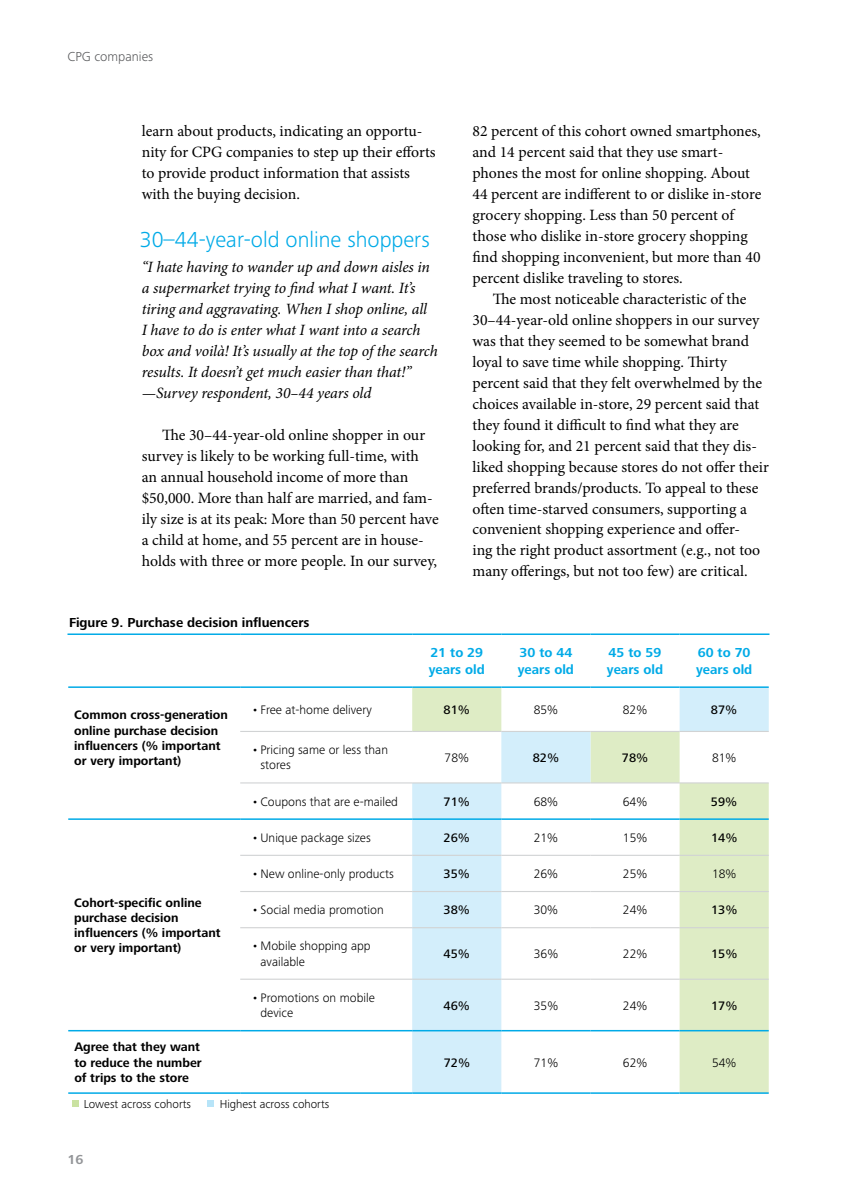
<style>
.page{position:relative;width:864px;height:1188px;background:#fff}
.page>*{position:absolute;margin:0;border:0;box-sizing:border-box;transform-origin:0 0}
.t1{font:300 22.5px "Frutiger Next Pro";color:#00aae7}
.t2{font:15.75px/21px "Minion Pro";letter-spacing:-.005em;color:#000}
.t3{font:italic 15.75px/21px "Minion Pro";letter-spacing:-.01em;color:#000}
.t4{font:700 13.5px/16.2px "Frutiger Next Pro";color:#00aae7}
.t5{font:700 13.5px "Frutiger Next Pro";color:#000}
.t6{font:300 13.5px "Frutiger Next Pro";color:#58595b}
.t7{font:700 13.5px "Frutiger Next Pro";color:#939598}
.t8{font:300 12.75px/15.3px "Frutiger Next Pro";color:#000}
.t9{font:700 12.75px/15.3px "Frutiger Next Pro";color:#000}
.t10{font:500 12.75px "Frutiger Next Pro";color:#000}
.t11{font:300 12px "Frutiger Next Pro";color:#000}
</style>
<div class="page">
<svg style="left:412px;top:688px;width:357px;height:404px"></svg>
<hr style="left:68px;top:633px;width:172px;height:2px;background:#00aae7">
<hr style="left:240px;top:633px;width:172px;height:2px;background:#00aae7">
<hr style="left:412px;top:633px;width:89px;height:2px;background:#00aae7">
<hr style="left:501px;top:633px;width:89px;height:2px;background:#00aae7">
<hr style="left:590px;top:633px;width:90px;height:2px;background:#00aae7">
<hr style="left:680px;top:633px;width:89px;height:2px;background:#00aae7">
<hr style="left:68px;top:686px;width:172px;height:2px;background:#00aae7">
<hr style="left:240px;top:686px;width:172px;height:2px;background:#00aae7">
<hr style="left:68px;top:1092px;width:172px;height:2px;background:#00aae7">
<hr style="left:412px;top:686px;width:89px;height:2px;background:#00aae7">
<hr style="left:501px;top:686px;width:89px;height:2px;background:#00aae7">
<hr style="left:590px;top:686px;width:90px;height:2px;background:#00aae7">
<hr style="left:680px;top:686px;width:89px;height:2px;background:#00aae7">
<hr style="left:412px;top:731px;width:89px;height:1px;background:#d1d3d4">
<hr style="left:501px;top:731px;width:89px;height:1px;background:#d1d3d4">
<hr style="left:590px;top:731px;width:90px;height:1px;background:#d1d3d4">
<hr style="left:680px;top:731px;width:89px;height:1px;background:#d1d3d4">
<hr style="left:412px;top:782px;width:89px;height:2px;background:#d1d3d4">
<hr style="left:501px;top:782px;width:89px;height:2px;background:#d1d3d4">
<hr style="left:590px;top:782px;width:90px;height:2px;background:#d1d3d4">
<hr style="left:680px;top:782px;width:89px;height:2px;background:#d1d3d4">
<hr style="left:240px;top:1092px;width:172px;height:2px;background:#00aae7">
<hr style="left:412px;top:1092px;width:89px;height:2px;background:#00aae7">
<hr style="left:501px;top:1092px;width:89px;height:2px;background:#00aae7">
<hr style="left:590px;top:1092px;width:90px;height:2px;background:#00aae7">
<hr style="left:680px;top:1092px;width:89px;height:2px;background:#00aae7">
<hr style="left:240px;top:731px;width:172px;height:1px;background:#d1d3d4">
<hr style="left:240px;top:782px;width:172px;height:2px;background:#d1d3d4">
<hr style="left:240px;top:855px;width:172px;height:1px;background:#d1d3d4">
<hr style="left:412px;top:855px;width:89px;height:1px;background:#d1d3d4">
<hr style="left:501px;top:855px;width:89px;height:1px;background:#d1d3d4">
<hr style="left:590px;top:855px;width:90px;height:1px;background:#d1d3d4">
<hr style="left:680px;top:855px;width:89px;height:1px;background:#d1d3d4">
<hr style="left:240px;top:891px;width:172px;height:1px;background:#d1d3d4">
<hr style="left:412px;top:891px;width:89px;height:1px;background:#d1d3d4">
<hr style="left:501px;top:891px;width:89px;height:1px;background:#d1d3d4">
<hr style="left:590px;top:891px;width:90px;height:1px;background:#d1d3d4">
<hr style="left:680px;top:891px;width:89px;height:1px;background:#d1d3d4">
<hr style="left:240px;top:927px;width:172px;height:1px;background:#d1d3d4">
<hr style="left:412px;top:927px;width:89px;height:1px;background:#d1d3d4">
<hr style="left:501px;top:927px;width:89px;height:1px;background:#d1d3d4">
<hr style="left:590px;top:927px;width:90px;height:1px;background:#d1d3d4">
<hr style="left:680px;top:927px;width:89px;height:1px;background:#d1d3d4">
<hr style="left:240px;top:979px;width:172px;height:1px;background:#d1d3d4">
<hr style="left:412px;top:979px;width:89px;height:1px;background:#d1d3d4">
<hr style="left:501px;top:979px;width:89px;height:1px;background:#d1d3d4">
<hr style="left:590px;top:979px;width:90px;height:1px;background:#d1d3d4">
<hr style="left:680px;top:979px;width:89px;height:1px;background:#d1d3d4">
<hr style="left:240px;top:1030px;width:172px;height:1px;background:#00aae7">
<hr style="left:412px;top:1030px;width:89px;height:1px;background:#00aae7">
<hr style="left:501px;top:1030px;width:89px;height:1px;background:#00aae7">
<hr style="left:590px;top:1030px;width:90px;height:1px;background:#00aae7">
<hr style="left:680px;top:1030px;width:89px;height:1px;background:#00aae7">
<hr style="left:240px;top:818px;width:172px;height:2px;background:#00aae7">
<hr style="left:412px;top:818px;width:89px;height:2px;background:#00aae7">
<hr style="left:501px;top:818px;width:89px;height:2px;background:#00aae7">
<hr style="left:590px;top:818px;width:90px;height:2px;background:#00aae7">
<hr style="left:680px;top:818px;width:89px;height:2px;background:#00aae7">
<hr style="left:68px;top:818px;width:172px;height:2px;background:#00aae7">
<hr style="left:68px;top:1030px;width:172px;height:1px;background:#00aae7">
<div style="left:207px;top:1101px;width:7px;height:6px;background:#b7e4f8"></div>
<svg style="left:72px;top:1101px;width:6px;height:6px"></svg>
<p class="t6" style="left:68px;top:49px;width:87px">CPG companies</p>
<p class="t2" style="left:142px;top:120px;width:296px">learn about products, indicating an opportu&shy;nity for CPG companies to step up their efforts to provide product information that assists with the buying decision.</p>
<h1 class="t1" style="left:140px;top:226px;width:291px">30–44-year-old online shoppers</h1>
<p class="t3" style="left:142px;top:257px;width:298px">“I hate having to wander up and down aisles in a supermarket trying to find what I want. It’s tiring and aggravating. When I shop online, all<br>I have to do is enter what I want into a search box and voilà! It’s usually at the top of the search results. It doesn’t get much easier than that!” —Survey respondent, 30–44 years old</p>
<p class="t2" style="left:142px;top:425px;width:299px;text-indent:20px">The 30–44-year-old online shopper in our survey is likely to be working full-time, with<br>an annual household income of more than $50,000. More than half are married, and fam&shy;ily size is at its peak: More than 50 percent have a child at home, and 55 percent are in house&shy;holds with three or more people. In our survey,</p>
<p class="t5" style="left:69px;top:615px;width:242px">Figure 9. Purchase decision influencers</p>
<p class="t2" style="left:472px;top:120px;width:290px">82 percent of this cohort owned smartphones, and 14 percent said that they use smart&shy;phones the most for online shopping. About 44 percent are indifferent to or dislike in-store grocery shopping. Less than 50 percent of those who dislike in-store grocery shopping find shopping inconvenient, but more than 40 percent dislike traveling to stores.</p>
<p class="t2" style="left:472px;top:288px;width:298px;text-indent:20px">The most noticeable characteristic of the 30–44-year-old online shoppers in our survey was that they seemed to be somewhat brand loyal to save time while shopping. Thirty percent said that they felt overwhelmed by the choices available in-store, 29 percent said that they found it difficult to find what they are looking for, and 21 percent said that they dis&shy;liked shopping because stores do not offer their preferred brands/products. To appeal to these often time-starved consumers, supporting a convenient shopping experience and offer-<br>ing the right product assortment (e.g., not too many offerings, but not too few) are critical.</p>
<p class="t4" style="left:429px;top:645px;width:58px">21 to 29 years old</p>
<p class="t4" style="left:518px;top:645px;width:58px">30 to 44 years old</p>
<p class="t4" style="left:607px;top:645px;width:58px">45 to 59 years old</p>
<p class="t4" style="left:696px;top:645px;width:58px">60 to 70 years old</p>
<p class="t9" style="left:74px;top:707px;width:155px">Common cross-generation online purchase decision influencers (% important or very important)</p>
<p class="t8" style="left:252px;top:702px;width:121px">• Free at-home delivery</p>
<p class="t10" style="left:444px;top:702px;width:28px">81%</p>
<p class="t8" style="left:534px;top:702px;width:26px">85%</p>
<p class="t8" style="left:623px;top:702px;width:26px">82%</p>
<p class="t10" style="left:711px;top:702px;width:28px">87%</p>
<p class="t8" style="left:261px;top:742px;width:129px;text-indent:-9px">• Pricing same or less than stores</p>
<p class="t8" style="left:445px;top:750px;width:26px">78%</p>
<p class="t10" style="left:533px;top:750px;width:28px">82%</p>
<p class="t10" style="left:622px;top:750px;width:28px">78%</p>
<p class="t8" style="left:712px;top:750px;width:26px">81%</p>
<p class="t8" style="left:252px;top:794px;width:148px">• Coupons that are e-mailed</p>
<p class="t10" style="left:444px;top:794px;width:28px">71%</p>
<p class="t8" style="left:534px;top:794px;width:26px">68%</p>
<p class="t8" style="left:623px;top:794px;width:26px">64%</p>
<p class="t10" style="left:711px;top:794px;width:28px">59%</p>
<p class="t9" style="left:74px;top:895px;width:148px">Cohort-specific online purchase decision influencers (% important or very important)</p>
<p class="t9" style="left:74px;top:1039px;width:129px">Agree that they want to reduce the number of trips to the store</p>
<p class="t8" style="left:252px;top:830px;width:120px">•Unique package sizes</p>
<p class="t10" style="left:444px;top:830px;width:28px">26%</p>
<p class="t8" style="left:534px;top:830px;width:26px">21%</p>
<p class="t8" style="left:623px;top:830px;width:26px">15%</p>
<p class="t10" style="left:711px;top:830px;width:28px">14%</p>
<p class="t8" style="left:252px;top:866px;width:143px">•New online-only products</p>
<p class="t10" style="left:444px;top:866px;width:28px">35%</p>
<p class="t8" style="left:534px;top:866px;width:26px">26%</p>
<p class="t8" style="left:623px;top:866px;width:26px">25%</p>
<p class="t8" style="left:712px;top:866px;width:26px">18%</p>
<p class="t8" style="left:252px;top:902px;width:133px">• Social media promotion</p>
<p class="t10" style="left:444px;top:903px;width:28px">38%</p>
<p class="t8" style="left:534px;top:902px;width:26px">30%</p>
<p class="t8" style="left:623px;top:902px;width:26px">24%</p>
<p class="t10" style="left:711px;top:903px;width:28px">13%</p>
<p class="t8" style="left:261px;top:939px;width:112px;text-indent:-9px">• Mobile shopping app available</p>
<p class="t10" style="left:444px;top:947px;width:28px">45%</p>
<p class="t8" style="left:534px;top:946px;width:26px">36%</p>
<p class="t8" style="left:623px;top:946px;width:26px">22%</p>
<p class="t10" style="left:711px;top:947px;width:28px">15%</p>
<p class="t8" style="left:261px;top:990px;width:116px;text-indent:-9px">• Promotions on mobile device</p>
<p class="t10" style="left:444px;top:998px;width:28px">46%</p>
<p class="t8" style="left:534px;top:998px;width:26px">35%</p>
<p class="t8" style="left:623px;top:998px;width:26px">24%</p>
<p class="t10" style="left:711px;top:998px;width:28px">17%</p>
<p class="t10" style="left:444px;top:1055px;width:28px">72%</p>
<p class="t8" style="left:534px;top:1055px;width:26px">71%</p>
<p class="t8" style="left:623px;top:1055px;width:26px">62%</p>
<p class="t8" style="left:712px;top:1055px;width:26px">54%</p>
<p class="t11" style="left:84px;top:1097px;width:109px">Lowest across cohorts</p>
<p class="t11" style="left:220px;top:1097px;width:111px">Highest across cohorts</p>
<p class="t7" style="left:68px;top:1152px;width:17px">16</p>
</div>
